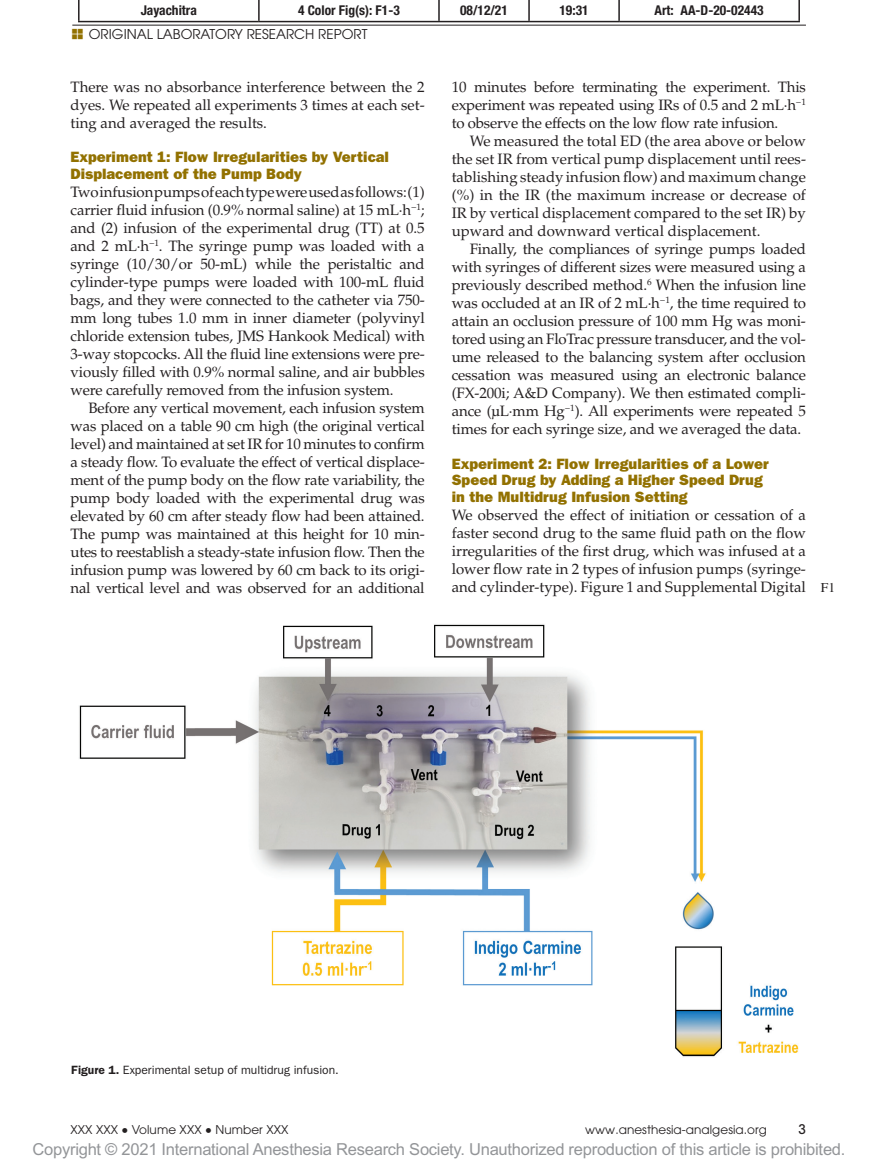
<style>
.page{position:relative;width:878px;height:1175px;background:#fff}
.page>*{position:absolute;margin:0;border:0;box-sizing:border-box;transform-origin:0 0}
.t1{font:16.5px "Arial MT Std";letter-spacing:-.015em;color:#939598}
.t2{font:15px/18px "Palatino LT Std";color:#231f20;text-align:justify}
.t3{font:15px/16.5px "ITC Franklin Gothic Std Hvy";color:#927100}
.t4{font:700 condensed 13.5px "Helvetica Neue LT Std";color:#231f20}
.t5{font:13.5px "Avant Garde";color:#231f20}
.t6{font:500 condensed 13.5px "Avant Garde";color:#231f20}
.t7{font:12px "Avant Garde";letter-spacing:.005em;color:#231f20}
.t8{font:12px "ITC Franklin Gothic Std";color:#231f20}
.s1{font-family:"Times LT Std";font-size:13.5px}
.s2{font-weight:600}
.s3{font-family:"Gandhari Unicode";font-size:18.75px}
</style>
<div class="page">
<hr style="left:72px;top:25px;width:733px;height:1px;background:#231f20">
<img style="left:79px;top:624px;width:720px;height:433px">
<hr style="left:78px;top:0;width:181px;height:1px;background:#231f20">
<hr style="left:78px;top:0;width:2px;height:21px;background:#231f20">
<hr style="left:259px;top:0;width:180px;height:1px;background:#231f20">
<hr style="left:258px;top:0;width:2px;height:21px;background:#231f20">
<hr style="left:439px;top:0;width:90px;height:1px;background:#231f20">
<hr style="left:438px;top:0;width:2px;height:21px;background:#231f20">
<hr style="left:529px;top:0;width:90px;height:1px;background:#231f20">
<hr style="left:528px;top:0;width:2px;height:21px;background:#231f20">
<hr style="left:619px;top:0;width:181px;height:1px;background:#231f20">
<hr style="left:618px;top:0;width:2px;height:21px;background:#231f20">
<hr style="left:798px;top:0;width:2px;height:21px;background:#231f20">
<hr style="left:78px;top:21px;width:181px;height:1px;background:#231f20">
<hr style="left:259px;top:21px;width:180px;height:1px;background:#231f20">
<hr style="left:439px;top:21px;width:90px;height:1px;background:#231f20">
<hr style="left:529px;top:21px;width:90px;height:1px;background:#231f20">
<hr style="left:619px;top:21px;width:181px;height:1px;background:#231f20">
<p class="t4" style="left:141px;top:2px;width:58px">Jayachitra</p>
<p class="t4" style="left:298px;top:2px;width:103px">4 Color Fig(s): F1-3</p>
<p class="t4" style="left:460px;top:2px;width:49px">08/12/21</p>
<p class="t4" style="left:559px;top:2px;width:31px">19:31</p>
<p class="t4" style="left:654px;top:2px;width:111px">Art: AA-D-20-02443</p>
<p class="t5" style="left:89px;top:26px;width:280px">Original Laboratory Research Report</p>
<p class="t2" style="left:70px;top:78px;width:356px">There was no absorbance interference between the 2 dyes. We repeated all experiments 3 times at each set&shy;ting and averaged the results.</p>
<p class="t3" style="left:70px;top:149px;width:320px">Experiment 1: Flow Irregularities by Vertical<br>Displacement of the Pump Body</p>
<p class="t2" style="left:70px;top:183px;width:356px">Two infusion pumps of each type were used as follows: (1) carrier fluid infusion (0.9% normal saline) at 15 mL·h<sup>−1</sup>; and (2) infusion of the experimental drug (TT) at 0.5 and 2 mL·h<sup>−1</sup>. The syringe pump was loaded with a syringe (10/30/or 50-mL) while the peristaltic and cylinder-type pumps were loaded with 100-mL fluid bags, and they were connected to the catheter via 750- mm long tubes 1.0 mm in inner diameter (polyvinyl chloride extension tubes, JMS Hankook Medical) with 3-way stopcocks. All the fluid line extensions were pre&shy;viously filled with 0.9% normal saline, and air bubbles were carefully removed from the infusion system.</p>
<p class="t2" style="left:70px;top:399px;width:356px;text-indent:18px">Before any vertical movement, each infusion system was placed on a table 90 cm high (the original vertical level) and maintained at set IR for 10 minutes to confirm a steady flow. To evaluate the effect of vertical displace&shy;ment of the pump body on the flow rate variability, the pump body loaded with the experimental drug was elevated by 60 cm after steady flow had been attained.<br>The pump was maintained at this height for 10 min&shy;utes to reestablish a steady-state infusion flow. Then the infusion pump was lowered by 60 cm back to its origi&shy;nal vertical level and was observed for an additional</p>
<p class="t2" style="left:451px;top:78px;width:356px">10 minutes before terminating the experiment. This experiment was repeated using IRs of 0.5 and 2 mL·h<sup>−1 </sup>to observe the effects on the low flow rate infusion.</p>
<p class="t2" style="left:451px;top:132px;width:356px;text-indent:18px">We measured the total ED (the area above or below the set IR from vertical pump displacement until rees&shy;tablishing steady infusion flow) and maximum change (%) in the IR (the maximum increase or decrease of IR by vertical displacement compared to the set IR) by upward and downward vertical displacement.</p>
<p class="t2" style="left:451px;top:240px;width:356px;text-indent:18px">Finally, the compliances of syringe pumps loaded with syringes of different sizes were measured using a previously described method.<sup>6</sup> When the infusion line was occluded at an IR of 2 mL·h<sup>−1</sup>, the time required to attain an occlusion pressure of 100 mm Hg was moni&shy;tored using an FloTrac pressure transducer, and the vol&shy;ume released to the balancing system after occlusion cessation was measured using an electronic balance (FX-200i; A&amp;D Company). We then estimated compli&shy;ance (µL·mm Hg<sup>−1</sup>). All experiments were repeated 5 times for each syringe size, and we averaged the data.</p>
<p class="t3" style="left:452px;top:455px;width:319px">Experiment 2: Flow Irregularities of a Lower<br>Speed Drug by Adding a Higher Speed Drug in the Multidrug Infusion Setting</p>
<p class="t2" style="left:452px;top:506px;width:385px;text-align:left">We observed the effect of initiation or cessation of a faster second drug to the same fluid path on the flow irregularities of the first drug, which was infused at a lower flow rate in 2 types of infusion pumps (syringe-<br>and cylinder-type). Figure 1 and Supplemental Digital <span class="s1">F1</span></p>
<p class="t8" style="left:71px;top:1063px;width:269px"><span class="s2">Figure 1.</span> Experimental setup of multidrug infusion.</p>
<p class="t7" style="left:70px;top:1123px;width:219px">XXX XXX <span class="s3">•</span> Volume XXX <span class="s3">•</span> Number XXX</p>
<p class="t7" style="left:585px;top:1123px;width:183px">www.anesthesia-analgesia.org</p>
<p class="t6" style="left:798px;top:1121px;width:9px">3</p>
<p class="t1" style="left:33px;top:1140px;width:814px">Copyright © 2021 International Anesthesia Research Society. Unauthorized reproduction of this article is prohibited.</p>
</div>
